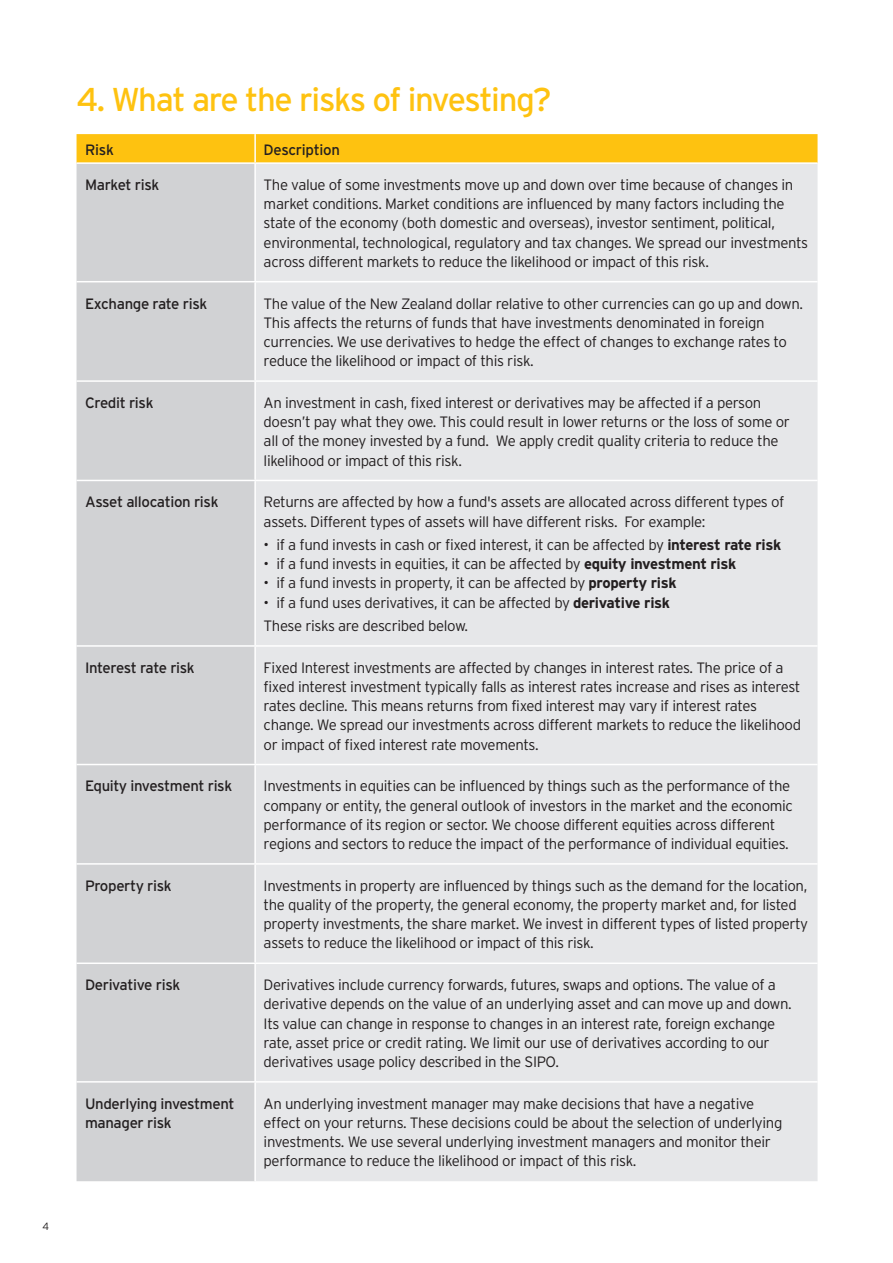
<style>
.page{position:relative;width:893px;height:1263px;background:#fff}
.page>*{position:absolute;margin:0;border:0;box-sizing:border-box;transform-origin:0 0}
.t1{font:33px "Interstate";letter-spacing:-.04em;color:#fec210}
.t2{font:300 15px/19.2px "Interstate";letter-spacing:-.025em;color:#231f20}
.t3{font:15px/19.5px "Interstate";letter-spacing:-.025em;color:#231f20}
.t4{font:300 10.5px "Interstate";color:#231f20}
.s1{font-weight:700}
</style>
<div class="page">
<div style="left:77px;top:134px;width:740px;height:28px;background:#fec210"></div>
<div style="left:77px;top:164px;width:177px;height:1017px;background:#d1d2d4"></div>
<div style="left:256px;top:164px;width:561px;height:1017px;background:#e6e7e9"></div>
<hr style="left:77px;top:281px;width:178px;height:1px;background:#fff">
<hr style="left:255px;top:281px;width:562px;height:1px;background:#fff">
<hr style="left:77px;top:380px;width:178px;height:2px;background:#fff">
<hr style="left:255px;top:380px;width:562px;height:2px;background:#fff">
<hr style="left:77px;top:480px;width:178px;height:1px;background:#fff">
<hr style="left:255px;top:480px;width:562px;height:1px;background:#fff">
<hr style="left:77px;top:645px;width:178px;height:2px;background:#fff">
<hr style="left:255px;top:645px;width:562px;height:2px;background:#fff">
<hr style="left:77px;top:764px;width:178px;height:1px;background:#fff">
<hr style="left:255px;top:764px;width:562px;height:1px;background:#fff">
<hr style="left:77px;top:863px;width:178px;height:2px;background:#fff">
<hr style="left:255px;top:863px;width:562px;height:2px;background:#fff">
<hr style="left:77px;top:962px;width:178px;height:2px;background:#fff">
<hr style="left:255px;top:962px;width:562px;height:2px;background:#fff">
<hr style="left:77px;top:1081px;width:178px;height:1px;background:#fff">
<hr style="left:255px;top:1081px;width:562px;height:1px;background:#fff">
<hr style="left:254px;top:134px;width:2px;height:28px;background:#fff">
<p class="t4" style="left:43px;top:1220px;width:8px">4</p>
<h1 class="t1" style="left:77px;top:81px;width:477px">4. What are the risks of investing?</h1>
<p class="t3" style="left:85px;top:139px;width:30px">Risk</p>
<p class="t3" style="left:264px;top:139px;width:78px">Description</p>
<p class="t3" style="left:85px;top:175px;width:76px">Market risk</p>
<p class="t2" style="left:264px;top:175px;width:546px">The value of some investments move up and down over time because of changes in market conditions. Market conditions are influenced by many factors including the state of the economy (both domestic and overseas), investor sentiment, political, environmental, technological, regulatory and tax changes. We spread our investments across different markets to reduce the likelihood or impact of this risk.</p>
<p class="t3" style="left:85px;top:293px;width:124px">Exchange rate risk</p>
<p class="t2" style="left:264px;top:294px;width:541px">The value of the New Zealand dollar relative to other currencies can go up and down.<br>This affects the returns of funds that have investments denominated in foreign currencies. We use derivatives to hedge the effect of changes to exchange rates to reduce the likelihood or impact of this risk.</p>
<p class="t3" style="left:85px;top:393px;width:70px">Credit risk</p>
<p class="t2" style="left:264px;top:393px;width:528px">An investment in cash, fixed interest or derivatives may be affected if a person doesn’t pay what they owe. This could result in lower returns or the loss of some or all of the money invested by a fund. We apply credit quality criteria to reduce the likelihood or impact of this risk.</p>
<p class="t3" style="left:85px;top:492px;width:135px">Asset allocation risk</p>
<p class="t2" style="left:264px;top:492px;width:522px">Returns are affected by how a fund's assets are allocated across different types of assets. Different types of assets will have different risks. For example:</p>
<p class="t2" style="left:264px;top:535px;width:519px">• if a fund invests in cash or fixed interest, it can be affected by <span class="s1">interest rate risk</span></p>
<p class="t2" style="left:264px;top:554px;width:474px">• if a fund invests in equities, it can be affected by <span class="s1">equity investment risk</span></p>
<p class="t2" style="left:264px;top:573px;width:415px">• if a fund invests in property, it can be affected by <span class="s1">property risk</span></p>
<p class="t2" style="left:264px;top:590px;width:408px;line-height:23.4px">• if a fund uses derivatives, it can be affected by <span class="s1">derivative risk<br></span>These risks are described below.</p>
<p class="t3" style="left:85px;top:658px;width:111px">Interest rate risk</p>
<p class="t2" style="left:264px;top:658px;width:539px">Fixed Interest investments are affected by changes in interest rates. The price of a fixed interest investment typically falls as interest rates increase and rises as interest rates decline. This means returns from fixed interest may vary if interest rates change. We spread our investments across different markets to reduce the likelihood or impact of fixed interest rate movements.</p>
<p class="t3" style="left:85px;top:776px;width:149px">Equity investment risk</p>
<p class="t2" style="left:264px;top:776px;width:531px">Investments in equities can be influenced by things such as the performance of the company or entity, the general outlook of investors in the market and the economic performance of its region or sector. We choose different equities across different regions and sectors to reduce the impact of the performance of individual equities.</p>
<p class="t3" style="left:85px;top:875px;width:88px">Property risk</p>
<p class="t2" style="left:264px;top:876px;width:546px">Investments in property are influenced by things such as the demand for the location, the quality of the property, the general economy, the property market and, for listed property investments, the share market. We invest in different types of listed property assets to reduce the likelihood or impact of this risk.</p>
<p class="t3" style="left:85px;top:975px;width:97px">Derivative risk</p>
<p class="t2" style="left:264px;top:975px;width:530px">Derivatives include currency forwards, futures, swaps and options. The value of a derivative depends on the value of an underlying asset and can move up and down.<br>Its value can change in response to changes in an interest rate, foreign exchange rate, asset price or credit rating. We limit our use of derivatives according to our derivatives usage policy described in the SIPO.</p>
<p class="t3" style="left:85px;top:1093px;width:151px">Underlying investment manager risk</p>
<p class="t2" style="left:264px;top:1094px;width:520px">An underlying investment manager may make decisions that have a negative effect on your returns. These decisions could be about the selection of underlying investments. We use several underlying investment managers and monitor their performance to reduce the likelihood or impact of this risk.</p>
</div>
